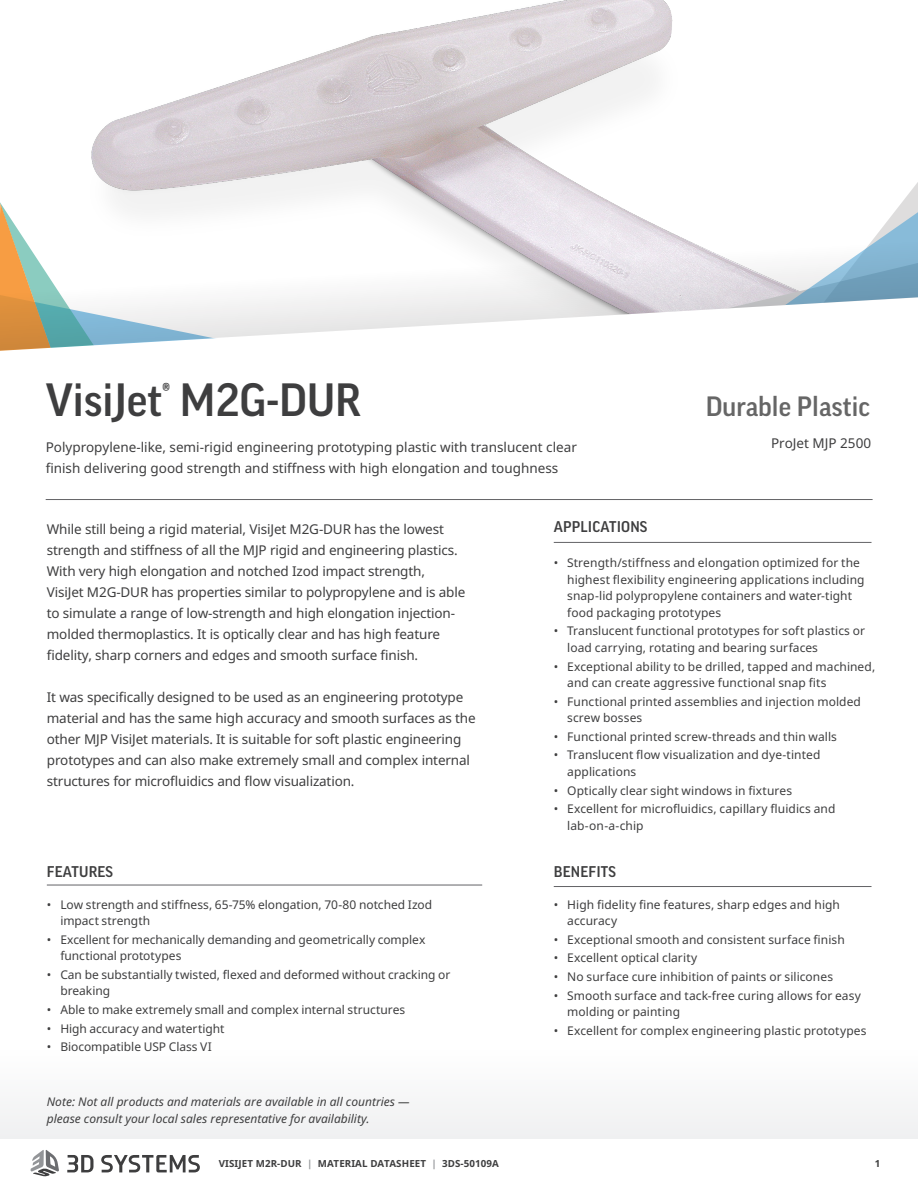
<style>
.page{position:relative;width:918px;height:1188px;background:#fff}
.page>*{position:absolute;margin:0;border:0;box-sizing:border-box;transform-origin:0 0}
.t1{font:500 45px "Good Pro";color:#3e3e3f}
.t2{font:500 27px "Good Pro";color:#666}
.t3{font:500 15px "Good Pro";letter-spacing:.01em;color:#3e3e3f}
.t4{font:13.5px/21px "Noto Sans";letter-spacing:-.01em;color:#3e3e3f}
.t5{font:12px/16.5px "Noto Sans";letter-spacing:.005em;color:#3e3e3f}
.t6{font:italic 12px/16.5px "Noto Sans";color:#3e3e3f}
.t7{font:700 9.75px "Noto Sans";letter-spacing:.01em;color:#3e3e3f}
.s1{color:#939598}
</style>
<div class="page">
<img style="left:91px;top:0;width:582px;height:216px">
<svg style="left:0;top:201px;width:234px;height:15px"></svg>
<svg style="left:891px;top:182px;width:27px;height:34px"></svg>
<hr style="left:46px;top:499px;width:827px;height:1px;background:#636366">
<svg style="left:0;top:216px;width:918px;height:135px"></svg>
<div style="left:0;top:1049px;width:918px;height:90px;background:#f7f7f8"></div>
<svg style="left:30px;top:1150px;width:29px;height:26px"></svg>
<svg style="left:67px;top:1155px;width:26px;height:17px"></svg>
<svg style="left:101px;top:1155px;width:99px;height:17px"></svg>
<hr style="left:554px;top:542px;width:318px;height:1px;background:#636366">
<hr style="left:554px;top:886px;width:318px;height:1px;background:#636366">
<hr style="left:47px;top:885px;width:435px;height:1px;background:#636366">
<h1 class="t1" style="left:46px;top:374px;width:317px">VisiJet<sup>®</sup> M2G-DUR</h1>
<h2 class="t2" style="left:706px;top:391px;width:166px">Durable Plastic</h2>
<p class="t4" style="left:46px;top:436px;width:533px">Polypropylene-like, semi-rigid engineering prototyping plastic with translucent clear finish delivering good strength and stiffness with high elongation and toughness</p>
<p class="t4" style="left:771px;top:433px;width:101px">ProJet MJP 2500</p>
<p class="t4" style="left:47px;top:518px;width:399px">While still being a rigid material, VisiJet M2G-DUR has the lowest</p>
<p class="t3" style="left:554px;top:518px;width:95px">APPLICATIONS</p>
<p class="t4" style="left:47px;top:539px;width:420px">strength and stiffness of all the MJP rigid and engineering plastics.<br>With very high elongation and notched Izod impact strength,<br>VisiJet M2G-DUR has properties similar to polypropylene and is able to simulate a range of low-strength and high elongation injection&shy;molded thermoplastics. It is optically clear and has high feature fidelity, sharp corners and edges and smooth surface finish.</p>
<p class="t4" style="left:47px;top:686px;width:430px">It was specifically designed to be used as an engineering prototype material and has the same high accuracy and smooth surfaces as the other MJP VisiJet materials. It is suitable for soft plastic engineering prototypes and can also make extremely small and complex internal structures for microfluidics and flow visualization.</p>
<p class="t5" style="left:567px;top:554px;width:299px;text-indent:-14px">• Strength/stiffness and elongation optimized for the highest flexibility engineering applications including snap-lid polypropylene containers and water-tight food packaging prototypes</p>
<p class="t5" style="left:567px;top:623px;width:299px;text-indent:-14px">• Translucent functional prototypes for soft plastics or load carrying, rotating and bearing surfaces</p>
<p class="t5" style="left:567px;top:658px;width:309px;text-indent:-14px">• Exceptional ability to be drilled, tapped and machined, and can create aggressive functional snap fits</p>
<p class="t5" style="left:567px;top:693px;width:295px;text-indent:-14px">• Functional printed assemblies and injection molded screw bosses</p>
<p class="t5" style="left:554px;top:728px;width:285px">• Functional printed screw-threads and thin walls</p>
<p class="t5" style="left:567px;top:747px;width:255px;text-indent:-14px">• Translucent flow visualization and dye-tinted applications</p>
<p class="t5" style="left:554px;top:782px;width:240px">• Optically clear sight windows in fixtures</p>
<p class="t5" style="left:567px;top:800px;width:270px;text-indent:-14px">• Excellent for microfluidics, capillary fluidics and lab-on-a-chip</p>
<p class="t3" style="left:47px;top:863px;width:68px">FEATURES</p>
<p class="t5" style="left:60px;top:896px;width:373px;text-indent:-14px">• Low strength and stiffness, 65-75% elongation, 70-80 notched Izod impact strength</p>
<p class="t5" style="left:60px;top:931px;width:367px;text-indent:-14px">• Excellent for mechanically demanding and geometrically complex functional prototypes</p>
<p class="t5" style="left:60px;top:966px;width:392px;text-indent:-14px">• Can be substantially twisted, flexed and deformed without cracking or breaking</p>
<p class="t5" style="left:47px;top:1001px;width:360px">• Able to make extremely small and complex internal structures</p>
<p class="t5" style="left:47px;top:1020px;width:179px">• High accuracy and watertight</p>
<p class="t5" style="left:47px;top:1038px;width:167px">• Biocompatible USP Class VI</p>
<p class="t6" style="left:47px;top:1093px;width:364px">Note: Not all products and materials are available in all countries — please consult your local sales representative for availability.</p>
<p class="t3" style="left:554px;top:863px;width:64px">BENEFITS</p>
<p class="t5" style="left:567px;top:896px;width:274px;text-indent:-14px">• High fidelity fine features, sharp edges and high accuracy</p>
<p class="t5" style="left:554px;top:931px;width:293px">• Exceptional smooth and consistent surface finish</p>
<p class="t5" style="left:554px;top:949px;width:145px">• Excellent optical clarity</p>
<p class="t5" style="left:554px;top:968px;width:281px">• No surface cure inhibition of paints or silicones</p>
<p class="t5" style="left:567px;top:987px;width:295px;text-indent:-14px">• Smooth surface and tack-free curing allows for easy molding or painting</p>
<p class="t5" style="left:554px;top:1022px;width:314px">• Excellent for complex engineering plastic prototypes</p>
<p class="t7" style="left:219px;top:1157px;width:282px">VISIJET M2R-DUR <span class="s1">|</span> MATERIAL DATASHEET <span class="s1">|</span> 3DS-50109A</p>
<p class="t7" style="left:875px;top:1157px;width:7px">1</p>
</div>
